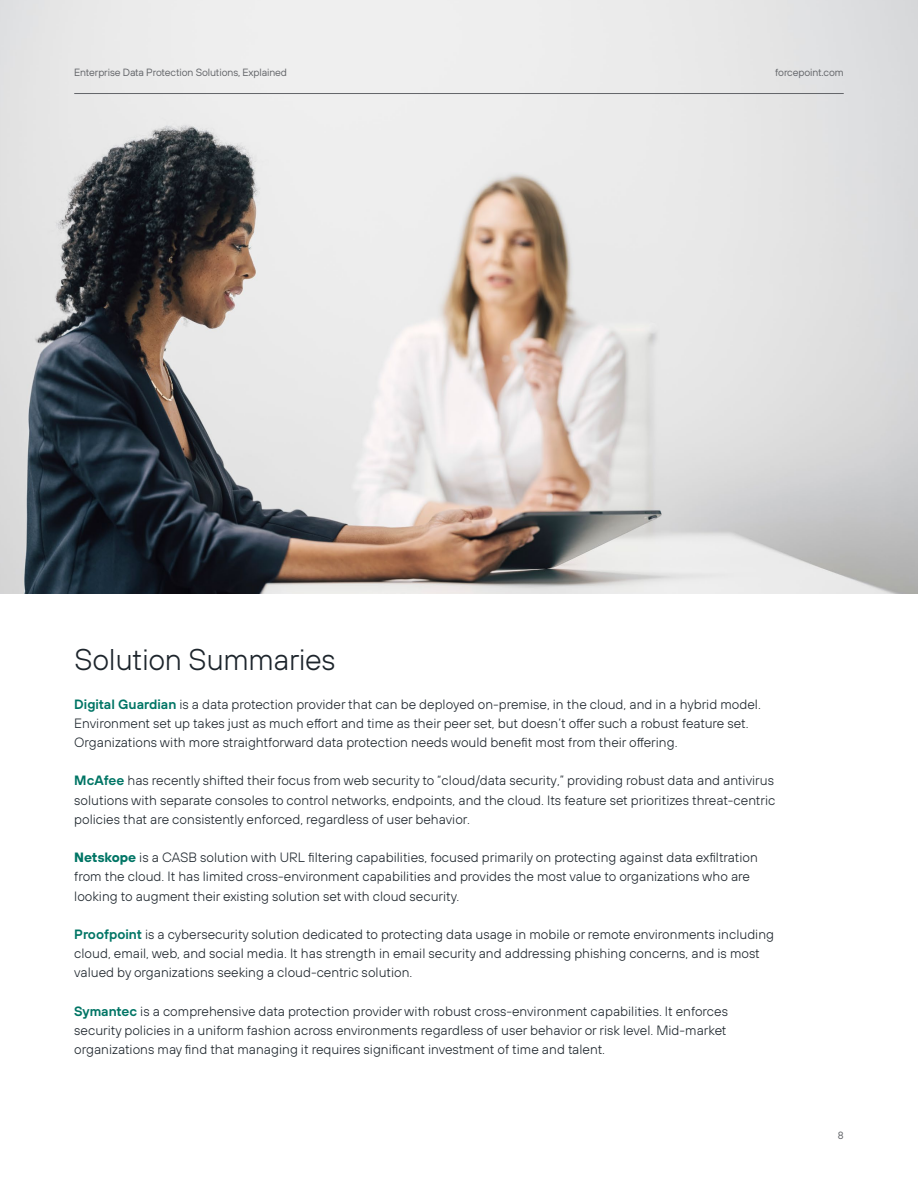
<style>
.page{position:relative;width:918px;height:1188px;background:#fff}
.page>*{position:absolute;margin:0;border:0;box-sizing:border-box;transform-origin:0 0}
.t1{font:300 30px "FP Sans";letter-spacing:-.015em;color:#1d252c}
.t2{font:300 13.5px/19.2px "TT Hoves";color:#1d252c}
.t3{font:10.5px "FP Sans";letter-spacing:-.01em;color:#636569}
.s1{font-weight:600;color:#007565}
.s2{font-weight:700;color:#007565}
</style>
<div class="page">
<img style="left:0;top:0;width:918px;height:594px">
<hr style="left:74px;top:93px;width:770px;height:1px;background:#636569">
<p class="t3" style="left:74px;top:66px;width:214px">Enterprise Data Protection Solutions, Explained</p>
<p class="t3" style="left:775px;top:66px;width:70px">forcepoint.com</p>
<h1 class="t1" style="left:74px;top:641px;width:263px">Solution Summaries</h1>
<p class="t2" style="left:74px;top:694px;width:688px"><span class="s1">Digital Guardian</span> is a data protection provider that can be deployed on-premise, in the cloud, and in a hybrid model.<br>Environment set up takes just as much effort and time as their peer set, but doesn’t offer such a robust feature set.<br>Organizations with more straightforward data protection needs would benefit most from their offering.</p>
<p class="t2" style="left:74px;top:771px;width:703px;text-align:justify"><span class="s1">McAfee</span> has recently shifted their focus from web security to “cloud/data security,” providing robust data and antivirus solutions with separate consoles to control networks, endpoints, and the cloud. Its feature set prioritizes threat-centric policies that are consistently enforced, regardless of user behavior.</p>
<p class="t2" style="left:74px;top:848px;width:685px"><span class="s2">Netskope</span> is a CASB solution with URL filtering capabilities, focused primarily on protecting against data exfiltration from the cloud. It has limited cross-environment capabilities and provides the most value to organizations who are looking to augment their existing solution set with cloud security.</p>
<p class="t2" style="left:74px;top:924px;width:701px"><span class="s1">Proofpoint</span> is a cybersecurity solution dedicated to protecting data usage in mobile or remote environments including cloud, email, web, and social media. It has strength in email security and addressing phishing concerns, and is most valued by organizations seeking a cloud-centric solution.</p>
<p class="t2" style="left:74px;top:1001px;width:655px;text-align:justify"><span class="s1">Symantec</span> is a comprehensive data protection provider with robust cross-environment capabilities. It enforces security policies in a uniform fashion across environments regardless of user behavior or risk level. Mid-market organizations may find that managing it requires significant investment of time and talent.</p>
<p class="t3" style="left:838px;top:1129px;width:7px">8</p>
</div>
